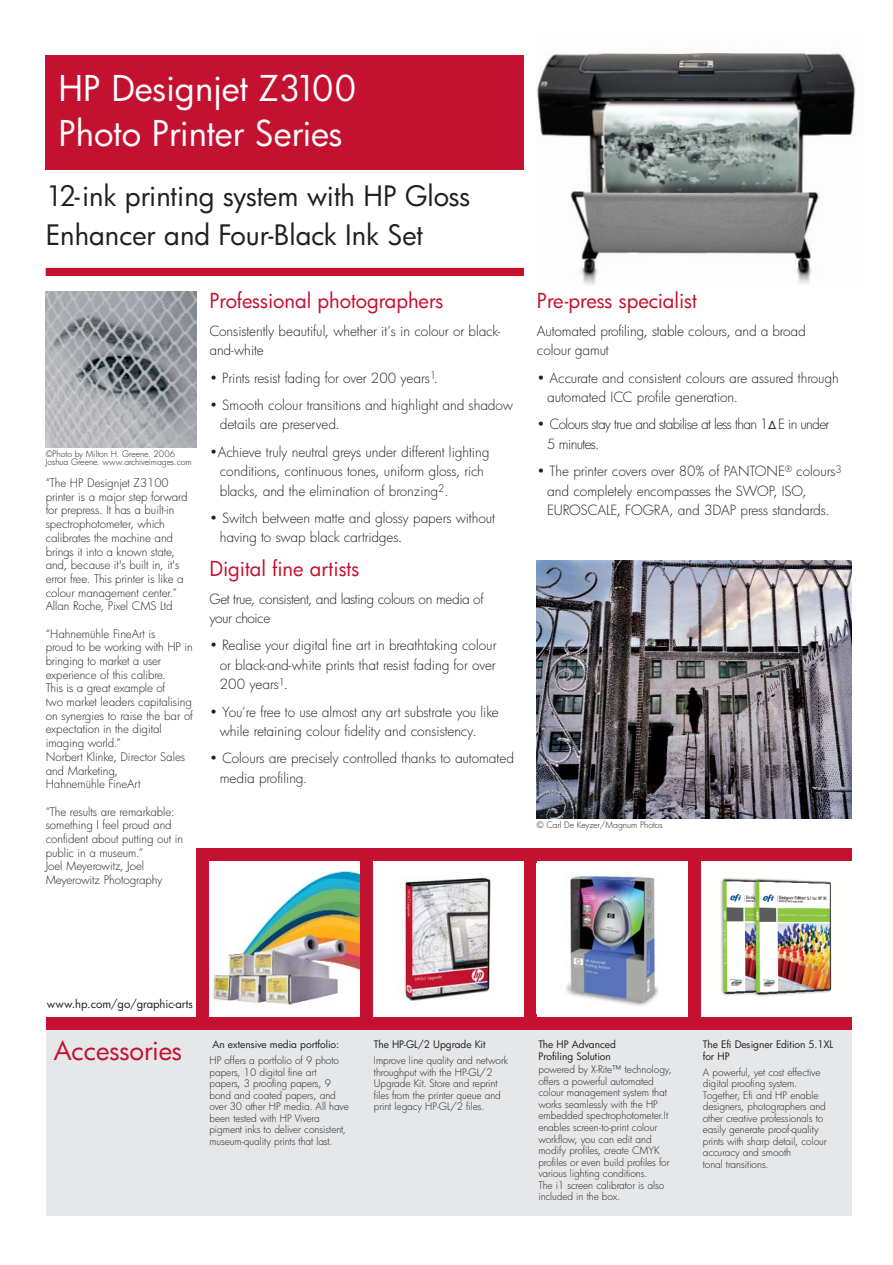
<style>
.page{position:relative;width:893px;height:1265px;background:#fff}
.page>*{position:absolute;margin:0;border:0;box-sizing:border-box;transform-origin:0 0}
.t1{font:34.5px/44.7px "Futura CE";letter-spacing:-.005em;color:#fff}
.t2{font:27.3px/38.8px "Futura CE";color:#231f20}
.t3{font:25.95px "Futura CE";letter-spacing:-.01em;color:#c41130}
.t4{font:20.1px "Futura CE";color:#c41130}
.t5{font:300 13.65px/19.4px "Futura CE";letter-spacing:-.01em;color:#231f20}
.t6{font:300 13.65px/19.4px "Futura CE";letter-spacing:-.05em;color:#231f20}
.t7{font:300 13.65px/19.4px "Futura CE";letter-spacing:-.03em;color:#231f20}
.t8{font:300 11.55px/13.6px "Futura CE";letter-spacing:-.005em;color:#231f20}
.t9{font:11.25px "Futura CE";color:#231f20}
.t10{font:300 10.05px/11.6px "Futura CE";letter-spacing:-.005em;color:#231f20}
.t11{font:10.05px/11.6px "Futura CE";color:#231f20}
.t12{font:300 8.7px/8.7px "Futura CE";letter-spacing:-.005em;color:#231f20}
.s1{font-family:"Courier";font-weight:400}
</style>
<div class="page">
<div style="left:46px;top:55px;width:478px;height:114px;background:#c41130"></div>
<img style="left:537px;top:51px;width:319px;height:234px">
<img style="left:700px;top:873px;width:132px;height:123px">
<img style="left:404px;top:877px;width:87px;height:124px">
<img style="left:212px;top:871px;width:148px;height:135px">
<div style="left:524px;top:861px;width:13px;height:164px;background:#c41130"></div>
<div style="left:360px;top:861px;width:13px;height:156px;background:#c41130"></div>
<div style="left:196px;top:861px;width:13px;height:156px;background:#c41130"></div>
<div style="left:687px;top:861px;width:13px;height:164px;background:#c41130"></div>
<div style="left:196px;top:848px;width:655px;height:13px;background:#c41130"></div>
<div style="left:46px;top:1026px;width:805px;height:189px;background:#e6e7e8"></div>
<img style="left:565px;top:875px;width:94px;height:131px">
<img style="left:46px;top:292px;width:150px;height:155px">
<img style="left:537px;top:561px;width:314px;height:257px">
<div style="left:46px;top:1017px;width:805px;height:13px;background:#c41130"></div>
<div style="left:46px;top:268px;width:478px;height:8px;background:#c41130"></div>
<h1 class="t1" style="left:59px;top:68px;width:299px">HP Designjet Z3100<br>Photo Printer Series</h1>
<h2 class="t2" style="left:46px;top:178px;width:426px">12-ink printing system with HP Gloss<br>Enhancer and Four-Black Ink Set</h2>
<p class="t12" style="left:46px;top:449px;width:148px">©Photo by Milton H. Greene. 2006<br>Joshua Greene. www.archiveimages.com</p>
<p class="t8" style="left:46px;top:476px;width:143px">“The HP Designjet Z3100 printer is a major step forward for prepress. It has a built-in spectrophotometer, which calibrates the machine and brings it into a known state, and, because it's built in, it's error free. This printer is like a colour management center.”<br>Allan Roche, Pixel CMS Ltd</p>
<p class="t8" style="left:46px;top:627px;width:149px">“Hahnemühle FineArt is<br>proud to be working with HP in bringing to market a user experience of this calibre.<br>This is a great example of<br>two market leaders capitalising on synergies to raise the bar of expectation in the digital imaging world.”<br>Norbert Klinke, Director Sales and Marketing,<br>Hahnemühle FineArt</p>
<p class="t8" style="left:46px;top:805px;width:139px">“The results are remarkable: something I feel proud and confident about putting out in public in a museum.”<br>Joel Meyerowitz, Joel<br>Meyerowitz Photography</p>
<h3 class="t4" style="left:209px;top:291px;width:236px">Professional photographers</h3>
<p class="t5" style="left:209px;top:322px;width:292px">Consistently beautiful, whether it’s in colour or black&shy;and-white</p>
<p class="t5" style="left:209px;top:369px;width:230px">• Prints resist fading for over 200 years<sup>1</sup>.</p>
<p class="t5" style="left:220px;top:396px;width:295px;text-indent:-10px">• Smooth colour transitions and highlight and shadow details are preserved.</p>
<p class="t5" style="left:220px;top:443px;width:271px;text-indent:-10px">•Achieve truly neutral greys under different lighting conditions, continuous tones, uniform gloss, rich blacks, and the elimination of bronzing<sup>2</sup>.</p>
<p class="t5" style="left:220px;top:509px;width:277px;text-indent:-10px">• Switch between matte and glossy papers without having to swap black cartridges.</p>
<h3 class="t4" style="left:209px;top:558px;width:151px">Digital fine artists</h3>
<p class="t7" style="left:209px;top:590px;width:276px">Get true, consistent, and lasting colours on media of your choice</p>
<p class="t5" style="left:220px;top:636px;width:278px;text-align:justify;text-indent:-10px">• Realise your digital fine art in breathtaking colour or black-and-white prints that resist fading for over 200 years<sup>1</sup>.</p>
<p class="t5" style="left:220px;top:702px;width:280px;text-indent:-10px">• You’re free to use almost any art substrate you like while retaining colour fidelity and consistency.</p>
<p class="t5" style="left:220px;top:749px;width:296px;text-indent:-10px">• Colours are precisely controlled thanks to automated media profiling.</p>
<h3 class="t4" style="left:537px;top:291px;width:162px">Pre-press specialist</h3>
<p class="t5" style="left:537px;top:322px;width:270px">Automated profiling, stable colours, and a broad colour gamut</p>
<p class="t5" style="left:547px;top:369px;width:293px;text-indent:-10px">• Accurate and consistent colours are assured through automated ICC profile generation.</p>
<p class="t6" style="left:547px;top:415px;width:283px;text-indent:-10px">• Colours stay true and stabilise at less than 1<span class="s1">Δ</span> E in under<br>5 minutes.</p>
<p class="t5" style="left:547px;top:462px;width:296px;text-indent:-10px">• The printer covers over 80% of PANTONE<sup>®</sup> colours<sup>3 </sup>and completely encompasses the SWOP, ISO,<br>EUROSCALE, FOGRA, and 3DAP press standards.</p>
<p class="t12" style="left:537px;top:820px;width:127px">© Carl De Keyzer/Magnum Photos</p>
<p class="t9" style="left:47px;top:997px;width:147px">www.hp.com/go/graphic-arts</p>
<h3 class="t3" style="left:54px;top:1037px;width:130px">Accessories</h3>
<p class="t11" style="left:212px;top:1039px;width:128px">An extensive media portfolio:</p>
<p class="t10" style="left:209px;top:1055px;width:141px">HP offers a portfolio of 9 photo papers, 10 digital fine art papers, 3 proofing papers, 9 bond and coated papers, and over 30 other HP media. All have been tested with HP Vivera pigment inks to deliver consistent, museum-quality prints that last.</p>
<p class="t11" style="left:374px;top:1039px;width:113px">The HP-GL/2 Upgrade Kit</p>
<p class="t10" style="left:374px;top:1055px;width:136px">Improve line quality and network throughput with the HP-GL/2<br>Upgrade Kit. Store and reprint files from the printer queue and print legacy HP-GL/2 files.</p>
<p class="t11" style="left:538px;top:1039px;width:79px">The HP Advanced<br>Profiling Solution</p>
<p class="t10" style="left:538px;top:1064px;width:135px">powered by X-Rite™ technology, offers a powerful automated colour management system that works seamlessly with the HP embedded spectrophotometer.It enables screen-to-print colour workflow, you can edit and modify profiles, create CMYK profiles or even build profiles for various lighting conditions.<br>The i1 screen calibrator is also included in the box.</p>
<p class="t11" style="left:702px;top:1039px;width:132px">The Efi Designer Edition 5.1XL for HP</p>
<p class="t10" style="left:702px;top:1066px;width:125px">A powerful, yet cost effective digital proofing system.<br>Together, Efi and HP enable designers, photographers and other creative professionals to easily generate proof-quality prints with sharp detail, colour accuracy and smooth<br>tonal transitions.</p>
</div>
